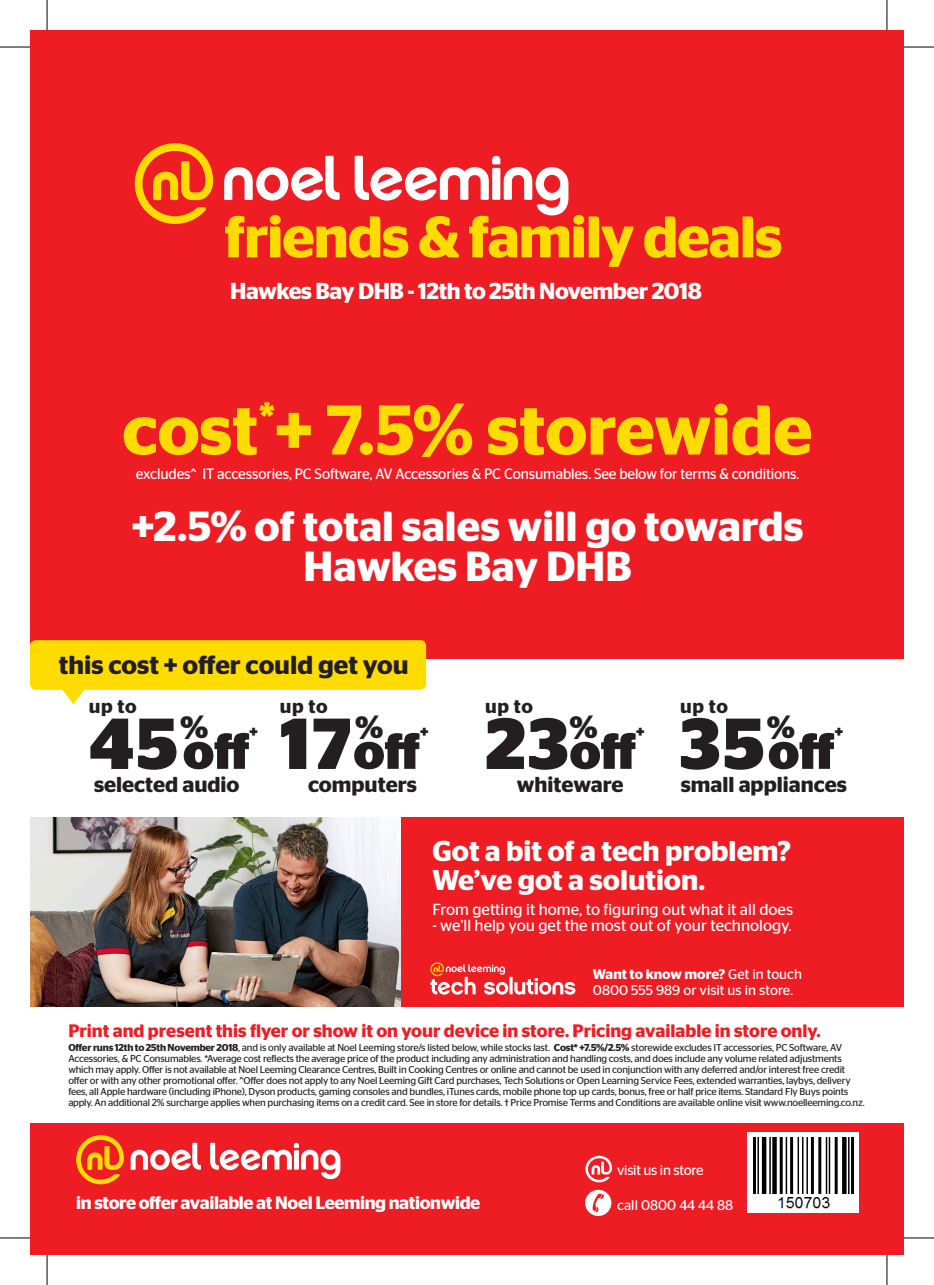
<style>
.page{position:relative;width:934px;height:1285px;background:#fff}
.page>*{position:absolute;margin:0;border:0;box-sizing:border-box;transform-origin:0 0}
.t1{font:700 71.8px "Stag Sans";letter-spacing:.035em;color:#231f20}
.t2{font:600 70px "Stag Sans";color:#ffdc01}
.t3{font:600 58.4px "Stag Sans";letter-spacing:-.02em;color:#ffdc01}
.t4{font:700 50.4px "Stag Sans";letter-spacing:-.005em;color:#231f20}
.t5{font:600 42px "Stag Sans";color:#fff}
.t6{font:700 30.8px "Stag Sans";color:#231f20}
.t7{font:600 28.6px "Stag Sans";color:#fff}
.t8{font:600 26px "Stag Sans";color:#231f20}
.t9{font:600 23px "Stag Sans";letter-spacing:-.02em;color:#fff}
.Promo_Price{font:600 21.6px "Stag Sans";color:#231f20}
.t10{font:600 19.2px "Stag Sans";letter-spacing:.03em;color:#231f20}
.t11{font:600 18px "Stag Sans";color:#ee1d23}
.t12{font:600 18px "Stag Sans";letter-spacing:-.02em;color:#fff}
.t13{font:16px "Stag Sans";color:#fff}
.t14{font:700 15.4px "Stag Sans";color:#231f20}
.t15{font:15px "Stag Sans";letter-spacing:-.01em;color:#fff;scale:.96 1}
.t16{font:14px/16px "Stag Sans";color:#fff}
.t17{font:14px "Stag Sans";letter-spacing:-.02em;color:#fff}
.t18{font:10px/11px "Stag Sans";letter-spacing:-.02em;color:#231f20}
.s1{font-weight:600}
</style>
<div class="page">
<div style="left:30px;top:30px;width:873px;height:628px;background:#ee1d23"></div>
<div style="left:30px;top:640px;width:396px;height:50px;background:#ffdc01;border-radius:6px"></div>
<div style="left:30px;top:1123px;width:873px;height:132px;background:#ee1d23"></div>
<svg style="left:76px;top:1135px;width:48px;height:49px"></svg>
<svg style="left:131px;top:1142px;width:209px;height:37px"></svg>
<div style="left:585px;top:1189px;width:26px;height:27px;background:#fff;border-radius:50%"></div>
<svg style="left:592px;top:1193px;width:11px;height:19px"></svg>
<svg style="left:585px;top:1155px;width:27px;height:27px"></svg>
<svg style="left:135px;top:143px;width:78px;height:81px"></svg>
<svg style="left:224px;top:156px;width:344px;height:59px"></svg>
<div style="left:400px;top:817px;width:503px;height:189px;background:#ee1d23"></div>
<svg style="left:60px;top:689px;width:27px;height:15px"></svg>
<svg style="left:430px;top:962px;width:145px;height:32px"></svg>
<img style="left:30px;top:817px;width:370px;height:189px">
<div style="left:747px;top:1132px;width:111px;height:80px;background:#fff"></div>
<img style="left:753px;top:1138px;width:99px;height:71px">
<hr style="left:0;top:47px;width:30px;height:1px;background:#000">
<hr style="left:903px;top:47px;width:30px;height:1px;background:#000">
<hr style="left:0;top:1237px;width:30px;height:1px;background:#000">
<hr style="left:903px;top:1237px;width:30px;height:1px;background:#000">
<hr style="left:47px;top:0;width:1px;height:30px;background:#000">
<hr style="left:47px;top:1255px;width:1px;height:30px;background:#000">
<hr style="left:886px;top:0;width:1px;height:30px;background:#000">
<hr style="left:886px;top:1255px;width:1px;height:30px;background:#000">
<p class="t3" style="left:224px;top:203px;width:559px">friends &amp; family deals</p>
<p class="t9" style="left:230px;top:277px;width:473px">Hawkes Bay DHB - 12th to 25th November 2018</p>
<p class="t2" style="left:122px;top:389px;width:691px">cost<sup>*</sup>+ 7.5% storewide</p>
<p class="t15" style="left:136px;top:465px;width:692px">excludes^ IT accessories, PC Software, AV Accessories &amp; PC Consumables. See below for terms &amp; conditions.</p>
<p class="t5" style="left:132px;top:502px;width:673px">+2.5% of total sales will go towards</p>
<p class="t5" style="left:303px;top:542px;width:329px">Hawkes Bay DHB</p>
<p class="t8" style="left:59px;top:650px;width:351px">this cost + offer could get you</p>
<p class="t10" style="left:89px;top:695px;width:49px">up to</p>
<p class="t1" style="left:89px;top:702px;width:90px">45</p>
<p class="t6" style="left:180px;top:709px;width:30px">%</p>
<p class="t14" style="left:249px;top:722px;width:10px">+</p>
<p class="t4" style="left:183px;top:722px;width:68px">off</p>
<p class="t10" style="left:485px;top:695px;width:49px">up to</p>
<p class="t10" style="left:280px;top:695px;width:49px">up to</p>
<p class="t1" style="left:280px;top:702px;width:73px">17</p>
<p class="t6" style="left:355px;top:709px;width:30px">%</p>
<p class="t14" style="left:420px;top:722px;width:10px">+</p>
<p class="t1" style="left:485px;top:702px;width:85px">23</p>
<p class="t6" style="left:569px;top:709px;width:30px">%</p>
<p class="t14" style="left:636px;top:722px;width:10px">+</p>
<p class="t4" style="left:353px;top:722px;width:68px">off</p>
<p class="t4" style="left:569px;top:722px;width:68px">off</p>
<p class="t10" style="left:679px;top:695px;width:49px">up to</p>
<p class="t1" style="left:679px;top:702px;width:86px">35</p>
<p class="t6" style="left:766px;top:709px;width:30px">%</p>
<p class="t14" style="left:834px;top:722px;width:10px">+</p>
<p class="t4" style="left:767px;top:722px;width:68px">off</p>
<p class="Promo_Price" style="left:94px;top:771px;width:147px">selected audio</p>
<p class="Promo_Price" style="left:308px;top:771px;width:110px">computers</p>
<p class="Promo_Price" style="left:516px;top:771px;width:108px">whiteware</p>
<p class="Promo_Price" style="left:680px;top:771px;width:167px">small appliances</p>
<p class="t7" style="left:432px;top:834px;width:360px">Got a bit of a tech problem?</p>
<p class="t7" style="left:432px;top:863px;width:274px">We’ve got a solution.</p>
<p class="t13" style="left:432px;top:900px;width:362px">From getting it home, to figuring out what it all does</p>
<p class="t13" style="left:432px;top:916px;width:361px">- we’ll help you get the most out of your technology.</p>
<p class="t16" style="left:592px;top:965px;width:210px"><span class="s1">Want to know more?</span> Get in touch<br>0800 555 989 or visit us in store.</p>
<p class="t11" style="left:68px;top:1020px;width:753px">Print and present this flyer or show it on your device in store. Pricing available in store only.</p>
<p class="t18" style="left:68px;top:1042px;width:797px"><span class="s1">Offer runs 12th to 25th November 2018</span>, and is only available at Noel Leeming store/s listed below, while stocks last. <span class="s1">Cost* +7.5%/2.5%</span> storewide excludes IT accessories, PC Software, AV Accessories, &amp; PC Consumables. *Average cost reflects the average price of the product including any administration and handling costs, and does include any volume related adjustments which may apply. Offer is not available at Noel Leeming Clearance Centres, Built in Cooking Centres or online and cannot be used in conjunction with any deferred and/or interest free credit offer or with any other promotional offer. ^Offer does not apply to any Noel Leeming Gift Card purchases, Tech Solutions or Open Learning Service Fees, extended warranties, laybys, delivery fees, all Apple hardware (including iPhone), Dyson products, gaming consoles and bundles, iTunes cards, mobile phone top up cards, bonus, free or half price items. Standard Fly Buys points apply. An additional 2% surcharge applies when purchasing items on a credit card. See in store for details. † Price Promise Terms and Conditions are available online visit www.noelleeming.co.nz.</p>
<p class="t12" style="left:76px;top:1192px;width:405px">in store offer available at Noel Leeming nationwide</p>
<p class="t17" style="left:617px;top:1161px;width:88px">visit us in store</p>
<p class="t16" style="left:617px;top:1196px;width:117px">call 0800 44 44 88</p>
</div>
